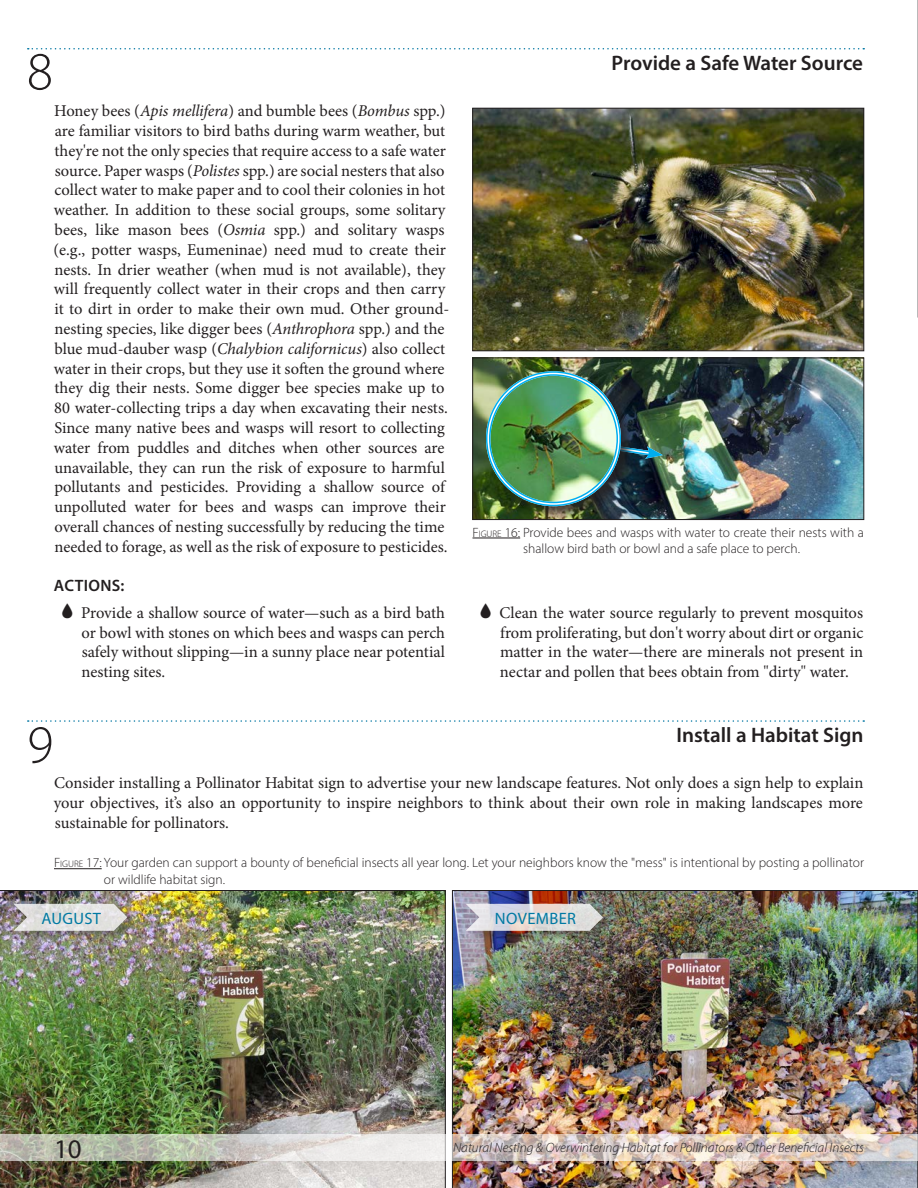
<style>
.page{position:relative;width:918px;height:1188px;background:#fff}
.page>*{position:absolute;margin:0;border:0;box-sizing:border-box;transform-origin:0 0}
.H1_odd_page{font:300 54px "Myriad Pro";color:#231f20}
.t1{font:27px "Myriad Pro";color:#231f20}
.H1_even_page{font:600 21px "Myriad Pro";color:#231f20}
._1st_PP_SPAN_columns{font:16.5px/19.8px "Minion Pro";letter-spacing:-.005em;color:#231f20;text-align:justify}
.Before_After_Banners{font:16.5px "Myriad Pro";letter-spacing:.02em;color:#0079a3}
.H2_ACTIONS{font:600 16.5px "Myriad Pro";letter-spacing:.02em;color:#231f20}
.Photo_caption{font:300 13.5px/16.2px "Myriad Pro";color:#231f20}
.t2{font:italic 300 13.5px "Myriad Pro";color:#231f20}
.s1{font-style:italic}
.s2{font-style:inherit}
.s3{font-size:9.45px}
</style>
<div class="page">
<svg style="left:28px;top:48px;width:836px;height:2px"></svg>
<svg style="left:28px;top:720px;width:836px;height:2px"></svg>
<img style="left:474px;top:110px;width:388px;height:239px">
<div style="left:472px;top:108px;width:392px;height:243px;border:1px solid #231f20"></div>
<hr style="left:472px;top:538px;width:48px;height:1px;background:#231f20">
<img style="left:474px;top:360px;width:388px;height:158px">
<div style="left:472px;top:358px;width:392px;height:162px;border:1px solid #231f20"></div>
<svg style="left:635px;top:434px;width:28px;height:25px"></svg>
<div style="left:485px;top:370px;width:150px;height:151px;background:#231f20;opacity:.75"></div>
<img style="left:488px;top:374px;width:131px;height:130px;border-radius:65px">
<hr style="left:54px;top:868px;width:48px;height:1px;background:#231f20">
<img style="left:452px;top:890px;width:466px;height:298px">
<div style="left:465px;top:902px;width:148px;height:40px;background:#231f20;opacity:.35"></div>
<svg style="left:466px;top:904px;width:137px;height:27px;background:#d6d3d5"></svg>
<img style="left:0;top:890px;width:446px;height:298px">
<div style="left:13px;top:902px;width:124px;height:40px;background:#231f20;opacity:.35"></div>
<svg style="left:14px;top:904px;width:113px;height:27px;background:#d7d6d3"></svg>
<svg style="left:917px;top:0;width:1px;height:317px"></svg>
<svg style="left:0;top:1134px;width:917px;height:27px;background:#d4cdc4"></svg>
<svg style="left:917px;top:1134px;width:1px;height:27px"></svg>
<p class="H1_odd_page" style="left:27px;top:39px;width:28px">8</p>
<p class="H1_even_page" style="left:612px;top:49px;width:253px">Provide a Safe Water Source</p>
<p class="_1st_PP_SPAN_columns" style="left:54px;top:101px;width:397px;text-align:left">Honey bees (<span class="s1">Apis mellifera</span>) and bumble bees (<span class="s1">Bombus</span> spp.) are familiar visitors to bird baths during warm weather, but they're not the only species that require access to a safe water source. Paper wasps (<span class="s1">Polistes</span> spp.) are social nesters that also collect water to make paper and to cool their colonies in hot weather. In addition to these social groups, some solitary bees, like mason bees (<span class="s1">Osmia</span> spp.) and solitary wasps (e.g., potter wasps, Eumeninae) need mud to create their nests. In drier weather (when mud is not available), they will frequently collect water in their crops and then carry it to dirt in order to make their own mud. Other ground&shy;nesting species, like digger bees (<span class="s1">Anthrophora</span> spp.) and the blue mud-dauber wasp (<span class="s1">Chalybion californicus</span>) also collect water in their crops, but they use it soften the ground where they dig their nests. Some digger bee species make up to 80 water-collecting trips a day when excavating their nests.<br>Since many native bees and wasps will resort to collecting water from puddles and ditches when other sources are unavailable, they can run the risk of exposure to harmful pollutants and pesticides. Providing a shallow source of unpolluted water for bees and wasps can improve their overall chances of nesting successfully by reducing the time needed to forage, as well as the risk of exposure to pesticides.</p>
<p class="H2_ACTIONS" style="left:54px;top:575px;width:72px">ACTIONS:</p>
<p class="_1st_PP_SPAN_columns" style="left:81px;top:603px;width:365px">Provide a shallow source of water—such as a bird bath or bowl with stones on which bees and wasps can perch safely without slipping—in a sunny place near potential nesting sites.</p>
<p class="_1st_PP_SPAN_columns" style="left:500px;top:603px;width:365px">Clean the water source regularly to prevent mosquitos from proliferating, but don't worry about dirt or organic matter in the water—there are minerals not present in nectar and pollen that bees obtain from "dirty" water.</p>
<p class="Photo_caption" style="left:523px;top:524px;width:342px;text-indent:-51px"><span class="s2">F</span><span class="s3">IGURE</span> <span class="s2">16:</span> Provide bees and wasps with water to create their nests with a shallow bird bath or bowl and a safe place to perch.</p>
<p class="H1_odd_page" style="left:27px;top:712px;width:28px">9</p>
<p class="H1_even_page" style="left:676px;top:722px;width:188px">Install a Habitat Sign</p>
<p class="_1st_PP_SPAN_columns" style="left:54px;top:773px;width:811px">Consider installing a Pollinator Habitat sign to advertise your new landscape features. Not only does a sign help to explain your objectives, it’s also an opportunity to inspire neighbors to think about their own role in making landscapes more sustainable for pollinators.</p>
<p class="Photo_caption" style="left:104px;top:855px;width:762px;text-indent:-50px"><span class="s2">F</span><span class="s3">IGURE</span> <span class="s2">17:</span> Your garden can support a bounty of beneficial insects all year long. Let your neighbors know the "mess" is intentional by posting a pollinator or wildlife habitat sign.</p>
<p class="Before_After_Banners" style="left:41px;top:908px;width:61px">AUGUST</p>
<p class="Before_After_Banners" style="left:495px;top:908px;width:83px">NOVEMBER</p>
<h2 class="t1" style="left:54px;top:1132px;width:29px">10</h2>
<p class="t2" style="left:453px;top:1139px;width:413px">Natural Nesting &amp; Overwintering Habitat for Pollinators &amp; Other Beneficial Insects</p>
</div>
